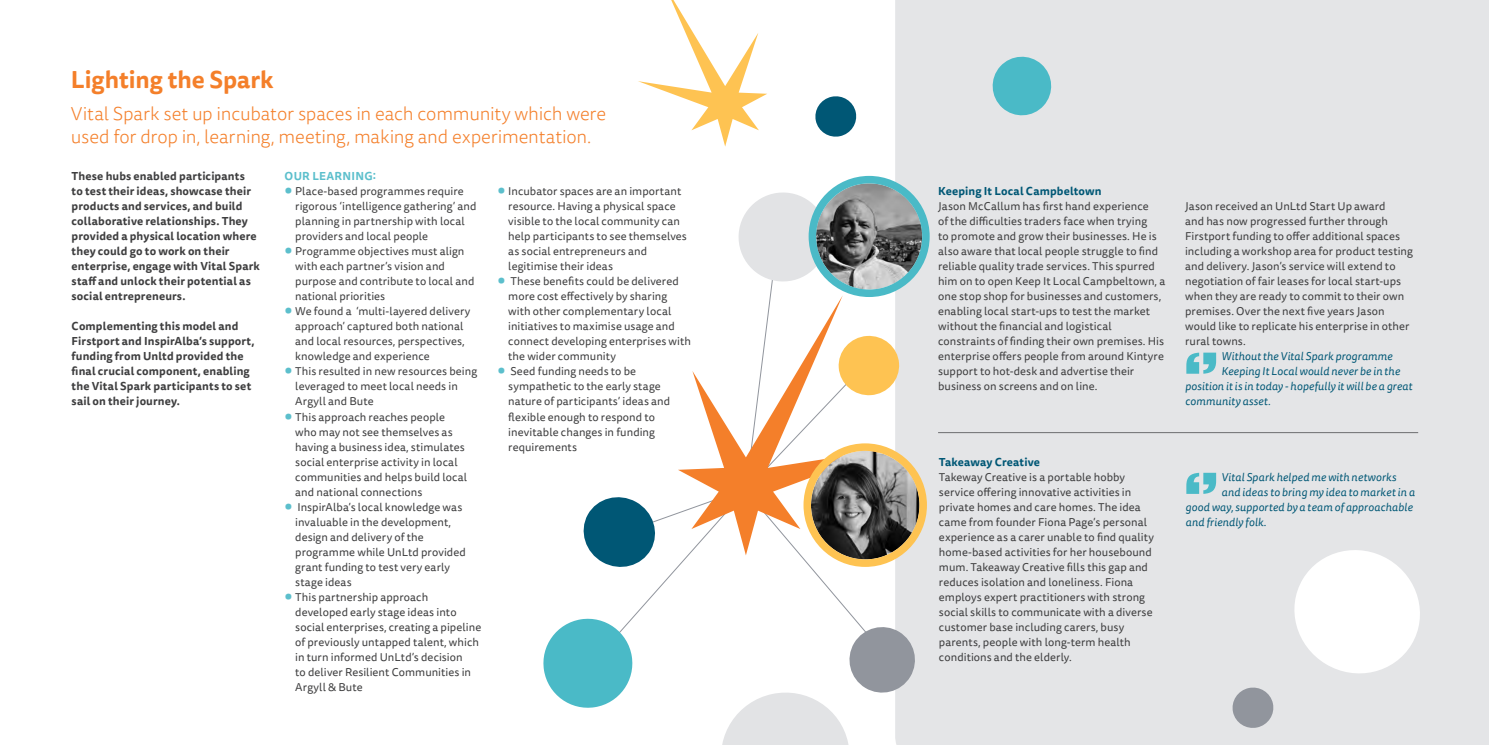
<style>
.page{position:relative;width:1489px;height:745px;background:#fff}
.page>*{position:absolute;margin:0;border:0;box-sizing:border-box;transform-origin:0 0}
.Heading{font:700 23.75px "Tisa Sans Pro";color:#f47f2a}
.subheading_first_sec{font:300 18.75px/22.5px "Tisa Sans Pro";letter-spacing:-.01em;color:#f47f2a}
.body{font:11.25px/15px "Tisa Sans Pro";letter-spacing:.01em;color:#3e3e3f}
.body-2{font:700 11.25px/15px "Tisa Sans Pro";letter-spacing:.015em;color:#3e3e3f}
.quote_-_new{font:italic 11.25px "Tisa Sans Pro";letter-spacing:.01em;color:#005775}
.body-3{font:700 11.25px "Tisa Sans Pro";letter-spacing:.015em;color:#005775}
.body-4{font:700 11.25px "Tisa Sans Pro";letter-spacing:.02em;color:#5cbfcc}
.s1{font-weight:700;font-size:17.5px;color:#5cbfcc}
</style>
<div class="page">
<div style="left:895px;top:0;width:593px;height:744px;background:#e4e5e7"></div>
<svg style="left:989px;top:53px;width:65px;height:65px;background:#82c9d2"></svg>
<svg style="left:638px;top:0;width:129px;height:146px"></svg>
<img style="left:816px;top:183px;width:106px;height:106px;border-radius:53px">
<div style="left:808px;top:176px;width:121px;height:121px;border:8px solid #4abac7;border-radius:50%"></div>
<hr style="left:938px;top:432px;width:479px;height:1px;background:#6c6d70">
<svg style="left:543px;top:191px;width:376px;height:553px"></svg>
<img style="left:811px;top:450px;width:108px;height:109px;border-radius:54px">
<div style="left:803px;top:443px;width:123px;height:123px;border:8px solid #fec352;border-radius:50%"></div>
<svg style="left:815px;top:96px;width:42px;height:41px"></svg>
<svg style="left:1186px;top:472px;width:29px;height:21px"></svg>
<svg style="left:1186px;top:352px;width:29px;height:21px"></svg>
<svg style="left:1285px;top:541px;width:143px;height:140px"></svg>
<svg style="left:1230px;top:685px;width:45px;height:44px;background:#adb0b6"></svg>
<p class="Heading" style="left:71px;top:62px;width:204px">Lighting the Spark</p>
<p class="subheading_first_sec" style="left:71px;top:103px;width:537px">Vital Spark set up incubator spaces in each community which were used for drop in, learning, meeting, making and experimentation.</p>
<p class="body-2" style="left:72px;top:169px;width:190px">These hubs enabled participants<br>to test their ideas, showcase their products and services, and build collaborative relationships. They provided a physical location where they could go to work on their enterprise, engage with Vital Spark staff and unlock their potential as social entrepreneurs.</p>
<p class="body-2" style="left:72px;top:319px;width:184px">Complementing this model and<br>Firstport and InspirAlba’s support, funding from Unltd provided the final crucial component, enabling the Vital Spark participants to set sail on their journey.</p>
<p class="body-4" style="left:285px;top:168px;width:93px">OUR LEARNING:</p>
<p class="body" style="left:295px;top:184px;width:183px;text-indent:-11px"><span class="s1">•</span> Place-based programmes require rigorous ‘intelligence gathering’ and planning in partnership with local providers and local people</p>
<p class="body" style="left:295px;top:244px;width:181px;text-indent:-11px"><span class="s1">•</span> Programme objectives must align with each partner’s vision and purpose and contribute to local and national priorities</p>
<p class="body" style="left:295px;top:304px;width:177px;text-indent:-11px"><span class="s1">•</span> We found a ‘multi-layered delivery approach’ captured both national and local resources, perspectives, knowledge and experience</p>
<p class="body" style="left:295px;top:364px;width:183px;text-indent:-11px"><span class="s1">•</span> This resulted in new resources being leveraged to meet local needs in<br>Argyll and Bute</p>
<p class="body" style="left:295px;top:409px;width:173px;text-indent:-11px"><span class="s1">•</span> This approach reaches people who may not see themselves as having a business idea, stimulates social enterprise activity in local communities and helps build local and national connections</p>
<p class="body" style="left:295px;top:499px;width:172px;text-indent:-11px"><span class="s1">•</span> InspirAlba’s local knowledge was invaluable in the development, design and delivery of the programme while UnLtd provided grant funding to test very early stage ideas</p>
<p class="body" style="left:295px;top:589px;width:187px;text-indent:-11px"><span class="s1">•</span> This partnership approach developed early stage ideas into social enterprises, creating a pipeline of previously untapped talent, which in turn informed UnLtd’s decision<br>to deliver Resilient Communities in<br>Argyll &amp; Bute</p>
<p class="body" style="left:508px;top:184px;width:180px;text-indent:-11px"><span class="s1">•</span> Incubator spaces are an important resource. Having a physical space visible to the local community can help participants to see themselves as social entrepreneurs and legitimise their ideas</p>
<p class="body" style="left:508px;top:274px;width:184px;text-indent:-11px"><span class="s1">•</span> These benefits could be delivered more cost effectively by sharing with other complementary local initiatives to maximise usage and connect developing enterprises with the wider community</p>
<p class="body" style="left:508px;top:364px;width:163px;text-indent:-11px"><span class="s1">•</span> Seed funding needs to be sympathetic to the early stage nature of participants’ ideas and flexible enough to respond to inevitable changes in funding requirements</p>
<p class="body-3" style="left:938px;top:183px;width:165px">Keeping It Local Campbeltown</p>
<p class="body" style="left:938px;top:199px;width:229px">Jason McCallum has first hand experience<br>of the difficulties traders face when trying<br>to promote and grow their businesses. He is also aware that local people struggle to find reliable quality trade services. This spurred him on to open Keep It Local Campbeltown, a one stop shop for businesses and customers, enabling local start-ups to test the market without the financial and logistical constraints of finding their own premises. His enterprise offers people from around Kintyre support to hot-desk and advertise their business on screens and on line.</p>
<p class="body" style="left:1184px;top:199px;width:229px">Jason received an UnLtd Start Up award<br>and has now progressed further through Firstport funding to offer additional spaces including a workshop area for product testing and delivery. Jason’s service will extend to negotiation of fair leases for local start-ups when they are ready to commit to their own premises. Over the next five years Jason would like to replicate his enterprise in other rural towns.</p>
<p class="quote_-_new" style="left:1221px;top:348px;width:173px">Without the Vital Spark programme</p>
<p class="quote_-_new" style="left:1221px;top:363px;width:180px">Keeping It Local would never be in the</p>
<p class="quote_-_new" style="left:1184px;top:378px;width:229px">position it is in today - hopefully it will be a great</p>
<p class="quote_-_new" style="left:1184px;top:393px;width:87px">community asset.</p>
<p class="body-3" style="left:938px;top:453px;width:103px">Takeaway Creative</p>
<p class="body" style="left:938px;top:469px;width:216px">Takeway Creative is a portable hobby service offering innovative activities in private homes and care homes. The idea came from founder Fiona Page’s personal experience as a carer unable to find quality home-based activities for her housebound mum. Takeaway Creative fills this gap and reduces isolation and loneliness. Fiona employs expert practitioners with strong social skills to communicate with a diverse customer base including carers, busy parents, people with long-term health conditions and the elderly.</p>
<p class="quote_-_new" style="left:1221px;top:468px;width:176px">Vital Spark helped me with networks</p>
<p class="quote_-_new" style="left:1221px;top:483px;width:195px">and ideas to bring my idea to market in a</p>
<p class="quote_-_new" style="left:1185px;top:498px;width:229px">good way, supported by a team of approachable</p>
<p class="quote_-_new" style="left:1185px;top:513px;width:82px">and friendly folk.</p>
</div>
